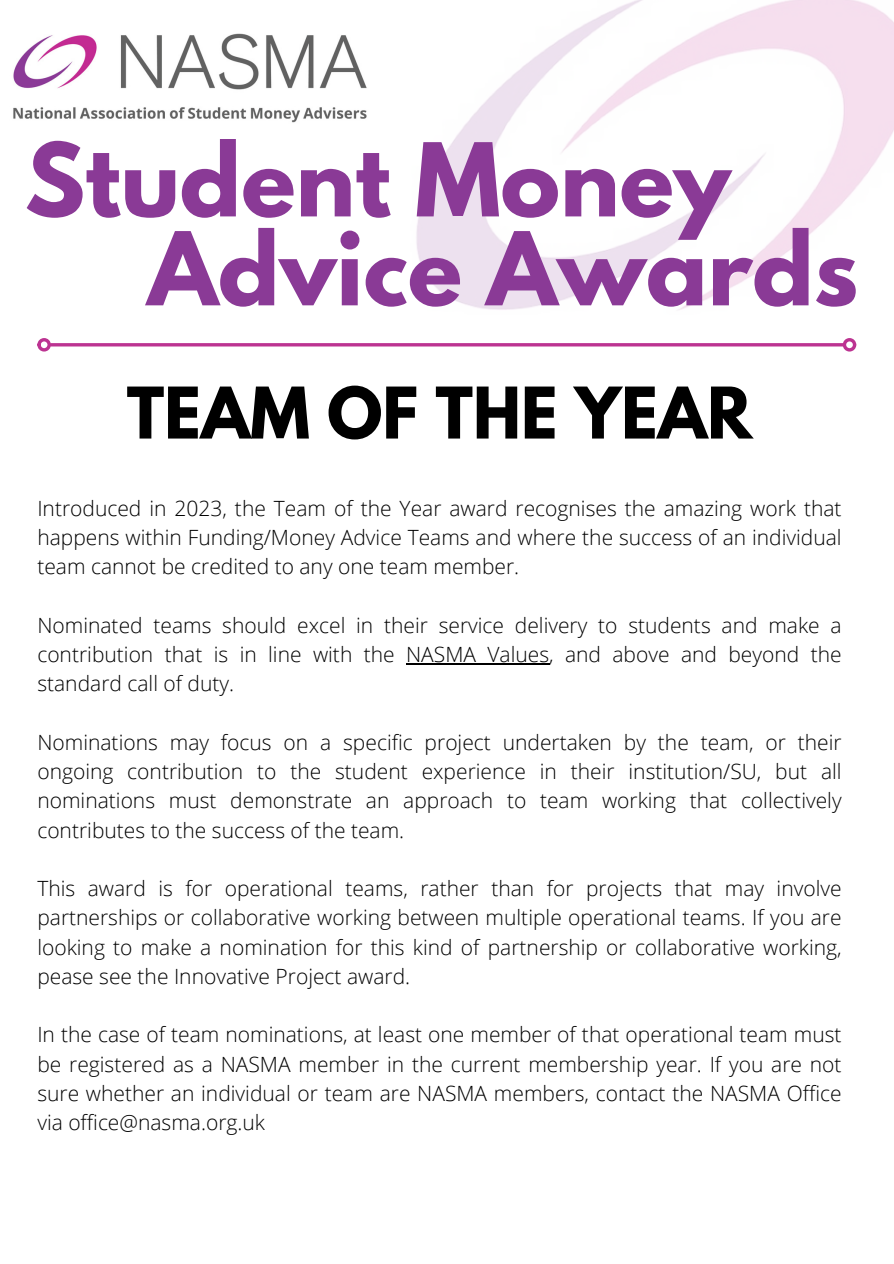
<style>
.page{position:relative;width:894px;height:1264px;background:#fff}
.page>*{position:absolute;margin:0;border:0;box-sizing:border-box;transform-origin:0 0}
.t1{font:700 90px/88.8px "League Spartan";color:#8a3a96}
.t2{font:700 63px "League Spartan";color:#000}
.t3{font:300 21px/29.2px "Open Sans";color:#000;text-align:justify}
</style>
<div class="page">
<img style="left:401px;top:0;width:492px;height:352px">
<hr style="left:51px;top:343px;width:791px;height:3px;background:#bc3391">
<div style="left:37px;top:338px;width:14px;height:13px;border:3px solid #bc3391;border-radius:50%"></div>
<div style="left:842px;top:338px;width:14px;height:13px;border:3px solid #bc3391;border-radius:50%"></div>
<img style="left:13px;top:33px;width:354px;height:90px">
<hr style="left:406px;top:663px;width:143px;height:1px;background:#000">
<p class="t1" style="left:147px;top:147px;width:712px;text-indent:-123px">Student Money<br>Advice Awards</p>
<p class="t2" style="left:127px;top:382px;width:627px">TEAM OF THE YEAR</p>
<h1 class="t3" style="left:37px;top:493px;width:805px">Introduced in 2023, the Team of the Year award recognises the amazing work that happens within Funding/Money Advice Teams and where the success of an individual team cannot be credited to any one team member.</h1>
<h2 class="t3" style="left:37px;top:610px;width:805px">Nominated teams should excel in their service delivery to students and make a contribution that is in line with the NASMA Values, and above and beyond the standard call of duty.</h2>
<p class="t3" style="left:37px;top:727px;width:805px">Nominations may focus on a specific project undertaken by the team, or their ongoing contribution to the student experience in their institution/SU, but all nominations must demonstrate an approach to team working that collectively contributes to the success of the team.</p>
<p class="t3" style="left:37px;top:873px;width:805px">This award is for operational teams, rather than for projects that may involve partnerships or collaborative working between multiple operational teams. If you are looking to make a nomination for this kind of partnership or collaborative working, pease see the Innovative Project award.</p>
<p class="t3" style="left:37px;top:1019px;width:805px">In the case of team nominations, at least one member of that operational team must be registered as a NASMA member in the current membership year. If you are not sure whether an individual or team are NASMA members, contact the NASMA Office via office@nasma.org.uk</p>
</div>
